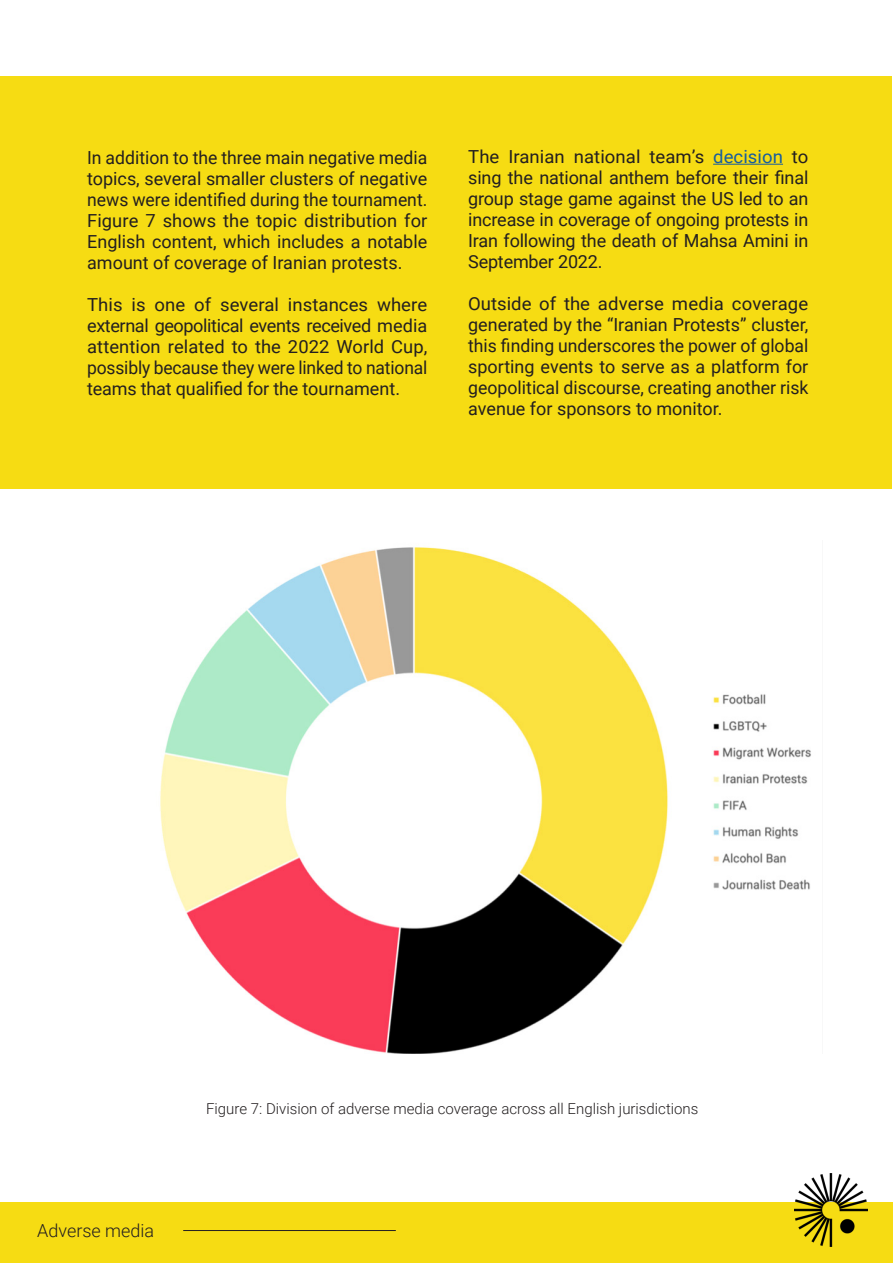
<style>
.page{position:relative;width:893px;height:1263px;background:#fff}
.page>*{position:absolute;margin:0;border:0;box-sizing:border-box;transform-origin:0 0}
.Paragraph_Style_1{font:18px/21px "Roboto";color:#231f20;text-align:justify}
.t1{font:300 18px "Roboto";color:#231f20}
.Undertext{font:300 15px "Roboto";color:#231f20}
.s1{color:#175d9e}
</style>
<div class="page">
<div style="left:0;top:76px;width:891px;height:413px;background:#f6dc13"></div>
<div style="left:0;top:1202px;width:893px;height:61px;background:#f6dc13"></div>
<hr style="left:183px;top:1230px;width:213px;height:1px;background:#231f20">
<img style="left:794px;top:1174px;width:73px;height:73px">
<hr style="left:713px;top:164px;width:70px;height:1px;background:#175d9e">
<img style="left:160px;top:547px;width:651px;height:506px">
<p class="Paragraph_Style_1" style="left:87px;top:147px;width:342px">In addition to the three main negative media topics, several smaller clusters of negative news were identified during the tournament.<br>Figure 7 shows the topic distribution for English content, which includes a notable amount of coverage of Iranian protests.</p>
<p class="Paragraph_Style_1" style="left:87px;top:294px;width:342px">This is one of several instances where external geopolitical events received media attention related to the 2022 World Cup, possibly because they were linked to national teams that qualified for the tournament.</p>
<p class="Paragraph_Style_1" style="left:468px;top:145px;width:342px">The Iranian national team’s <span class="s1">decision</span> to sing the national anthem before their final group stage game against the US led to an increase in coverage of ongoing protests in Iran following the death of Mahsa Amini in September 2022.</p>
<p class="Paragraph_Style_1" style="left:468px;top:292px;width:342px">Outside of the adverse media coverage generated by the “Iranian Protests” cluster, this finding underscores the power of global sporting events to serve as a platform for geopolitical discourse, creating another risk avenue for sponsors to monitor.</p>
<p class="t1" style="left:37px;top:1218px;width:118px">Adverse media</p>
<p class="Undertext" style="left:206px;top:1098px;width:494px">Figure 7: Division of adverse media coverage across all English jurisdictions</p>
</div>
